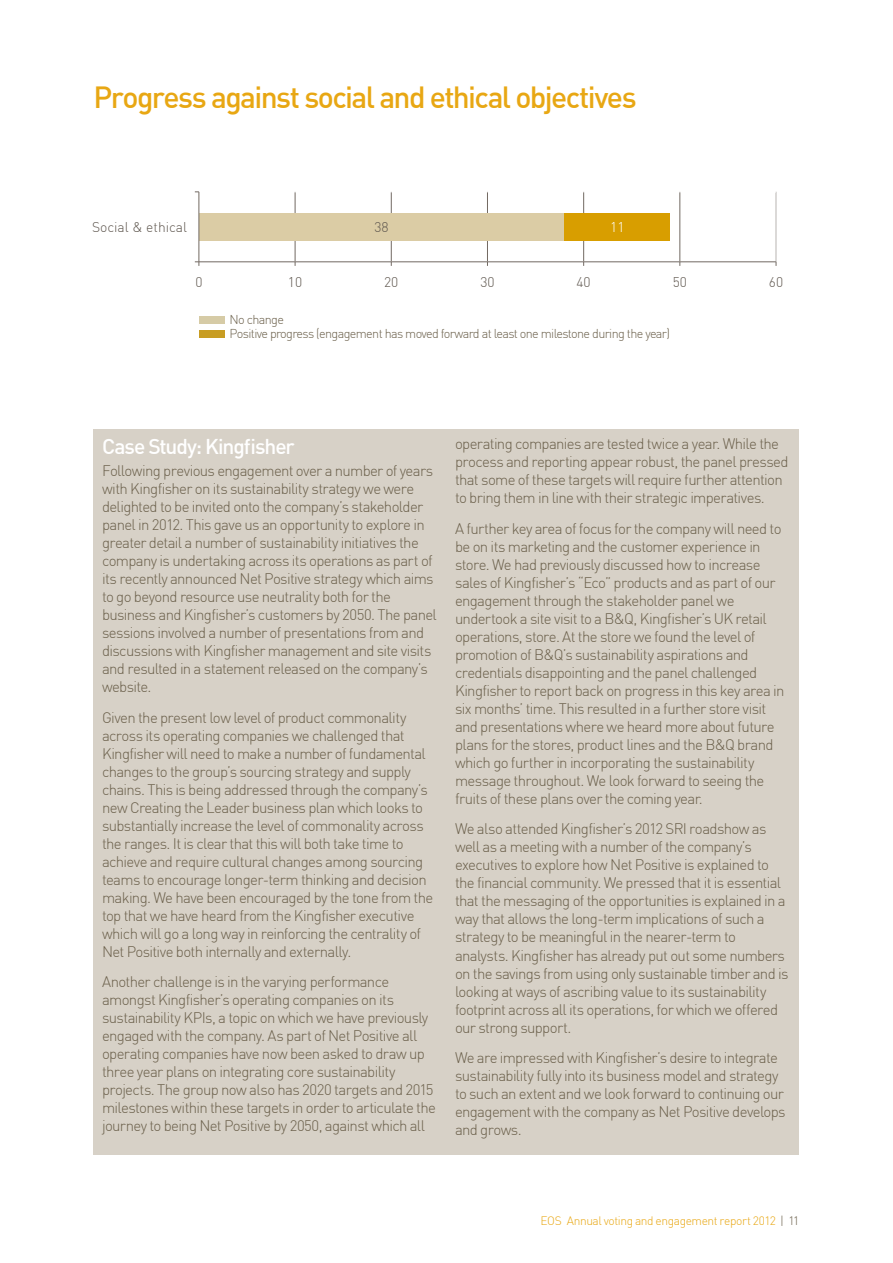
<style>
.page{position:relative;width:893px;height:1263px;background:#fff}
.page>*{position:absolute;margin:0;border:0;box-sizing:border-box;transform-origin:0 0}
.t1{font:500 30px "DIN";letter-spacing:-.055em;color:#e8a713}
.t2{font:500 21px "DIN";letter-spacing:-.05em;color:#fff}
.t3{font:300 15px/18px "DIN";letter-spacing:-.045em;color:#6a5f4a}
.t4{font:300 13.8px "DIN";color:#5f574f}
.t5{font:300 13.8px "DIN";color:#fff}
.t6{font:300 12.6px/14.1px "DIN";letter-spacing:-.05em;color:#6a5f4a}
.t7{font:300 12px "DIN";letter-spacing:-.035em;color:#e8a713}
.s1{color:#6a5f4a}
</style>
<div class="page">
<div style="left:199px;top:316px;width:26px;height:8px;background:#d6cba6"></div>
<div style="left:199px;top:330px;width:26px;height:8px;background:#c89d23"></div>
<hr style="left:295px;top:192px;width:1px;height:70px;background:#726962">
<hr style="left:391px;top:192px;width:1px;height:70px;background:#726962">
<hr style="left:487px;top:192px;width:1px;height:70px;background:#726962">
<hr style="left:583px;top:192px;width:1px;height:70px;background:#726962">
<hr style="left:680px;top:192px;width:1px;height:70px;background:#726962">
<hr style="left:776px;top:192px;width:1px;height:70px;background:#726962">
<div style="left:198px;top:191px;width:578px;height:71px;border:1px solid #fff"></div>
<div style="left:199px;top:213px;width:365px;height:28px;background:#dbcca5"></div>
<div style="left:564px;top:213px;width:106px;height:28px;background:#d89e00"></div>
<hr style="left:199px;top:262px;width:577px;height:1px;background:#726962">
<hr style="left:199px;top:192px;width:1px;height:70px;background:#726962">
<div style="left:94px;top:429px;width:705px;height:725px;background:#d7d1c7"></div>
<h1 class="t1" style="left:94px;top:78px;width:545px">Progress against social and ethical objectives</h1>
<p class="t4" style="left:92px;top:219px;width:97px">Social &amp; ethical</p>
<p class="t4" style="left:374px;top:219px;width:16px">38</p>
<p class="t5" style="left:610px;top:219px;width:16px">11</p>
<p class="t4" style="left:195px;top:274px;width:9px">0</p>
<p class="t4" style="left:288px;top:274px;width:16px">10</p>
<p class="t4" style="left:384px;top:274px;width:16px">20</p>
<p class="t4" style="left:480px;top:274px;width:16px">30</p>
<p class="t4" style="left:576px;top:274px;width:16px">40</p>
<p class="t4" style="left:673px;top:274px;width:16px">50</p>
<p class="t4" style="left:769px;top:274px;width:16px">60</p>
<p class="t6" style="left:230px;top:312px;width:442px">No change<br>Positive progress (engagement has moved forward at least one milestone during the year)</p>
<p class="t4" style="left:218px;top:321px;width:545px">Positive progress (engagement has moved forward at least one milestone during the year)</p>
<h2 class="t2" style="left:102px;top:433px;width:194px">Case Study: Kingfisher</h2>
<p class="t3" style="left:102px;top:461px;width:336px">Following previous engagement over a number of years with Kingfisher on its sustainability strategy we were delighted to be invited onto the company’s stakeholder panel in 2012. This gave us an opportunity to explore in greater detail a number of sustainability initiatives the company is undertaking across its operations as part of its recently announced Net Positive strategy which aims to go beyond resource use neutrality both for the business and Kingfisher’s customers by 2050. The panel sessions involved a number of presentations from and discussions with Kingfisher management and site visits and resulted in a statement released on the company’s website.</p>
<p class="t3" style="left:102px;top:708px;width:333px">Given the present low level of product commonality across its operating companies we challenged that Kingfisher will need to make a number of fundamental changes to the group’s sourcing strategy and supply chains. This is being addressed through the company’s new Creating the Leader business plan which looks to substantially increase the level of commonality across the ranges. It is clear that this will both take time to achieve and require cultural changes among sourcing teams to encourage longer-term thinking and decision making. We have been encouraged by the tone from the top that we have heard from the Kingfisher executive which will go a long way in reinforcing the centrality of Net Positive both internally and externally.</p>
<p class="t3" style="left:102px;top:973px;width:335px">Another challenge is in the varying performance amongst Kingfisher’s operating companies on its sustainability KPIs, a topic on which we have previously engaged with the company. As part of Net Positive all operating companies have now been asked to draw up three year plans on integrating core sustainability projects. The group now also has 2020 targets and 2015 milestones within these targets in order to articulate the journey to being Net Positive by 2050, against which all</p>
<p class="t3" style="left:455px;top:434px;width:335px">operating companies are tested twice a year. While the process and reporting appear robust, the panel pressed that some of these targets will require further attention to bring them in line with their strategic imperatives.</p>
<p class="t3" style="left:455px;top:519px;width:331px">A further key area of focus for the company will need to be on its marketing and the customer experience in store. We had previously discussed how to increase sales of Kingfisher’s “Eco” products and as part of our engagement through the stakeholder panel we undertook a site visit to a B&amp;Q, Kingfisher’s UK retail operations, store. At the store we found the level of promotion of B&amp;Q’s sustainability aspirations and credentials disappointing and the panel challenged Kingfisher to report back on progress in this key area in six months’ time. This resulted in a further store visit and presentations where we heard more about future plans for the stores, product lines and the B&amp;Q brand which go further in incorporating the sustainability message throughout. We look forward to seeing the fruits of these plans over the coming year.</p>
<p class="t3" style="left:455px;top:820px;width:335px">We also attended Kingfisher’s 2012 SRI roadshow as well as a meeting with a number of the company’s executives to explore how Net Positive is explained to the financial community. We pressed that it is essential that the messaging of the opportunities is explained in a way that allows the long-term implications of such a strategy to be meaningful in the nearer-term to analysts. Kingfisher has already put out some numbers on the savings from using only sustainable timber and is looking at ways of ascribing value to its sustainability footprint across all its operations, for which we offered our strong support.</p>
<p class="t3" style="left:455px;top:1049px;width:332px">We are impressed with Kingfisher’s desire to integrate sustainability fully into its business model and strategy to such an extent and we look forward to continuing our engagement with the company as Net Positive develops and grows.</p>
<p class="t7" style="left:541px;top:1213px;width:260px">EOS Annual voting and engagement report 2012 <span class="s1">| 11</span></p>
</div>
